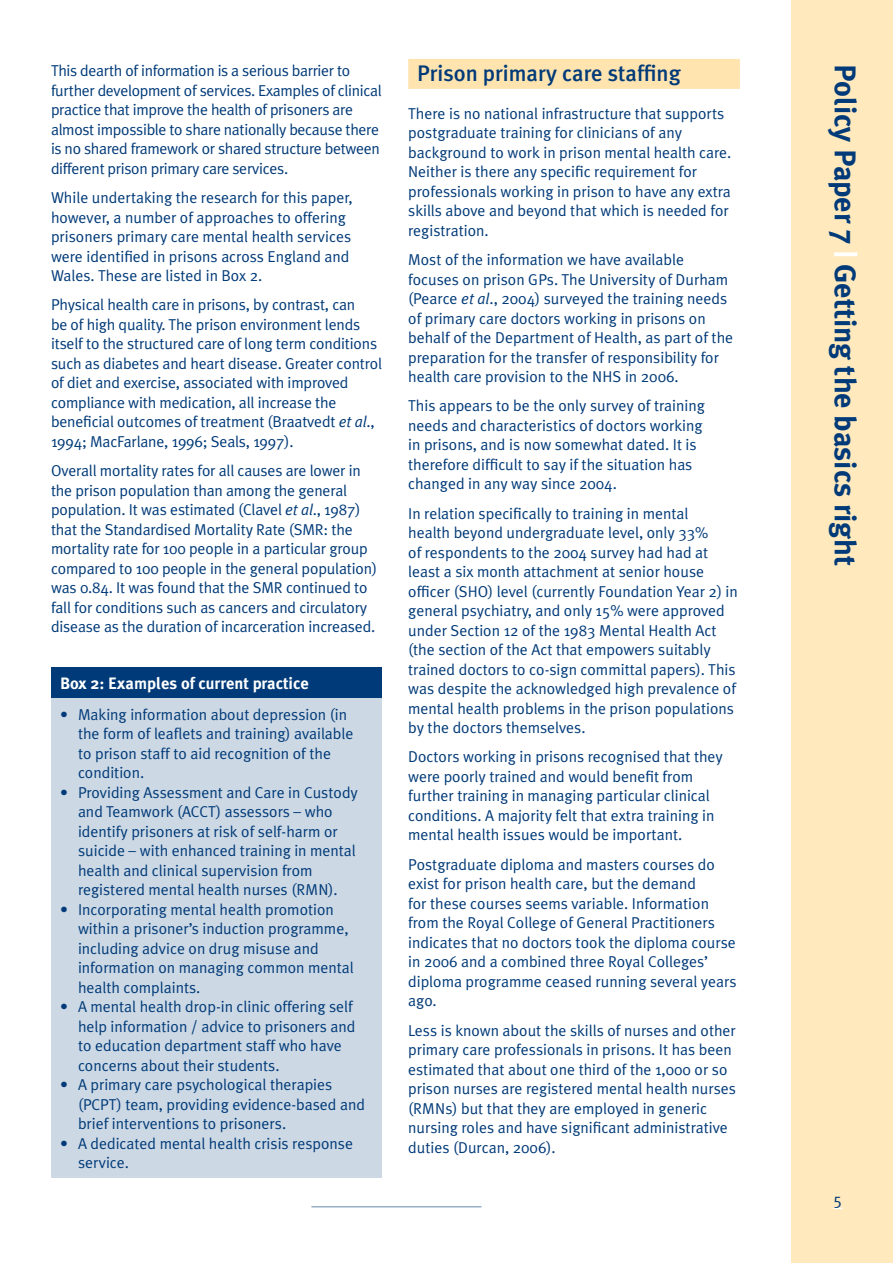
<style>
.page{position:relative;width:893px;height:1263px;background:#fff}
.page>*{position:absolute;margin:0;border:0;box-sizing:border-box;transform-origin:0 0}
.t1{font:700 30px "Meta Plus";color:#003a78}
.t2{font:500 22.5px "Meta Plus";color:#003a78}
.t3{font:700 16.5px "Meta Plus";color:#fff}
.t4{font:15.75px/19.5px "Meta Plus Normal";color:#003a78}
.t5{font:15.75px/19.5px "Meta Plus Normal";letter-spacing:-.02em;color:#003a78}
.s1{font-style:italic}
.s2{color:#fff}
</style>
<div class="page">
<div style="left:791px;top:0;width:102px;height:1263px;background:#ffe9bd"></div>
<hr style="left:311px;top:1206px;width:170px;height:1px;background:#99b0c9">
<svg style="left:833px;top:1207px;width:9px;height:2px"></svg>
<div style="left:51px;top:667px;width:331px;height:31px;background:#003a78"></div>
<div style="left:51px;top:698px;width:331px;height:479px;background:#ccd8e4"></div>
<div style="left:408px;top:59px;width:332px;height:30px;background:#ffe4b0"></div>
<p class="t5" style="left:51px;top:61px;width:332px">This dearth of information is a serious barrier to further development of services. Examples of clinical practice that improve the health of prisoners are almost impossible to share nationally because there is no shared framework or shared structure between different prison primary care services.</p>
<p class="t4" style="left:51px;top:188px;width:303px">While undertaking the research for this paper, however, a number of approaches to offering prisoners primary care mental health services were identified in prisons across England and Wales. These are listed in Box 2.</p>
<p class="t4" style="left:51px;top:295px;width:333px">Physical health care in prisons, by contrast, can<br>be of high quality. The prison environment lends itself to the structured care of long term conditions such as diabetes and heart disease. Greater control of diet and exercise, associated with improved compliance with medication, all increase the beneficial outcomes of treatment (Braatvedt <span class="s1">et al</span>., 1994; MacFarlane, 1996; Seals, 1997).</p>
<p class="t4" style="left:51px;top:461px;width:328px">Overall mortality rates for all causes are lower in the prison population than among the general population. It was estimated (Clavel <span class="s1">et al</span>., 1987) that the Standardised Mortality Rate (SMR: the mortality rate for 100 people in a particular group compared to 100 people in the general population) was 0.84. It was found that the SMR continued to fall for conditions such as cancers and circulatory disease as the duration of incarceration increased.</p>
<p class="t3" style="left:60px;top:674px;width:250px">Box 2: Examples of current practice</p>
<p class="t4" style="left:78px;top:704px;width:277px;text-indent:-18px">• Making information about depression (in the form of leaflets and training) available to prison staff to aid recognition of the condition.</p>
<p class="t4" style="left:78px;top:782px;width:281px;text-indent:-18px">• Providing Assessment and Care in Custody and Teamwork (ACCT) assessors – who identify prisoners at risk of self-harm or suicide – with enhanced training in mental health and clinical supervision from registered mental health nurses (RMN).</p>
<p class="t4" style="left:78px;top:899px;width:277px;text-indent:-18px">• Incorporating mental health promotion within a prisoner’s induction programme, including advice on drug misuse and information on managing common mental health complaints.</p>
<p class="t4" style="left:78px;top:997px;width:279px;text-indent:-18px">• A mental health drop-in clinic offering self help information / advice to prisoners and to education department staff who have concerns about their students.</p>
<p class="t4" style="left:78px;top:1075px;width:288px;text-indent:-18px">• A primary care psychological therapies (PCPT) team, providing evidence-based and brief interventions to prisoners.</p>
<p class="t4" style="left:78px;top:1133px;width:277px;text-indent:-18px">• A dedicated mental health crisis response service.</p>
<h2 class="t2" style="left:417px;top:61px;width:265px">Prison primary care staffing</h2>
<p class="t4" style="left:408px;top:103px;width:325px">There is no national infrastructure that supports postgraduate training for clinicians of any background to work in prison mental health care.<br>Neither is there any specific requirement for professionals working in prison to have any extra skills above and beyond that which is needed for registration.</p>
<p class="t4" style="left:408px;top:250px;width:326px">Most of the information we have available focuses on prison GPs. The University of Durham (Pearce <span class="s1">et al</span>., 2004) surveyed the training needs of primary care doctors working in prisons on behalf of the Department of Health, as part of the preparation for the transfer of responsibility for health care provision to the NHS in 2006.</p>
<p class="t4" style="left:408px;top:396px;width:298px">This appears to be the only survey of training needs and characteristics of doctors working in prisons, and is now somewhat dated. It is therefore difficult to say if the situation has changed in any way since 2004.</p>
<p class="t4" style="left:408px;top:503px;width:331px">In relation specifically to training in mental<br>health beyond undergraduate level, only 33%<br>of respondents to the 2004 survey had had at least a six month attachment at senior house officer (SHO) level (currently Foundation Year 2) in general psychiatry, and only 15% were approved under Section 12 of the 1983 Mental Health Act (the section of the Act that empowers suitably trained doctors to co-sign committal papers). This was despite the acknowledged high prevalence of mental health problems in the prison populations by the doctors themselves.</p>
<p class="t4" style="left:408px;top:747px;width:316px">Doctors working in prisons recognised that they were poorly trained and would benefit from further training in managing particular clinical conditions. A majority felt that extra training in mental health issues would be important.</p>
<p class="t4" style="left:408px;top:854px;width:330px">Postgraduate diploma and masters courses do exist for prison health care, but the demand<br>for these courses seems variable. Information from the Royal College of General Practitioners indicates that no doctors took the diploma course in 2006 and a combined three Royal Colleges’ diploma programme ceased running several years ago.</p>
<p class="t4" style="left:408px;top:1020px;width:329px">Less is known about the skills of nurses and other primary care professionals in prisons. It has been estimated that about one third of the 1,000 or so prison nurses are registered mental health nurses (RMNs) but that they are employed in generic nursing roles and have significant administrative duties (Durcan, 2006).</p>
<h1 class="t1" style="left:863px;top:64px;width:503px;rotate:90deg">Policy Paper 7 <span class="s2">|</span> Getting the basics right</h1>
</div>
